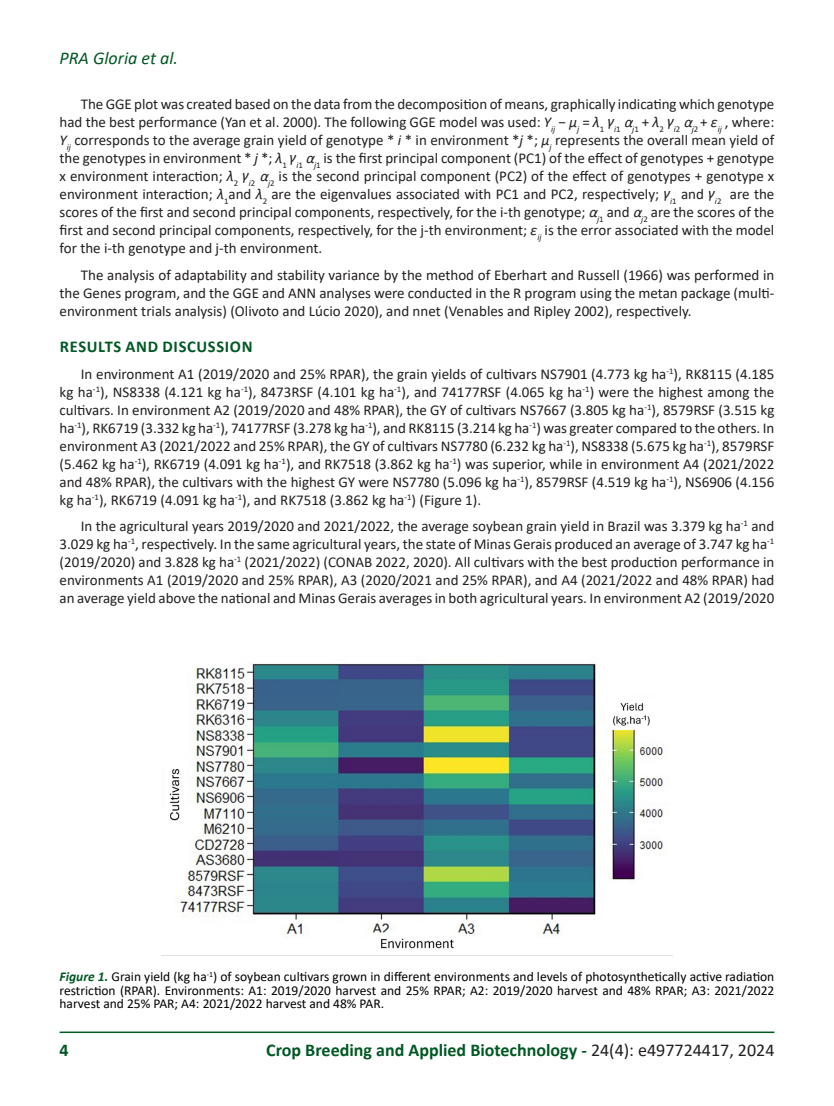
<style>
.page{position:relative;width:834px;height:1106px;background:#fff}
.page>*{position:absolute;margin:0;border:0;box-sizing:border-box;transform-origin:0 0}
.t1{font:700 18px "Calibri";color:#005824}
.t2{font:italic 18px "Calibri";color:#005824}
.TITULO_1{font:700 16.5px "Calibri";letter-spacing:.04em;color:#005824}
.CORPO_DE_TEXTO{font:15px/18px "Calibri";color:#231f20;text-align:justify}
.FIGURAS_E_TABELAS{font:13.5px/13.5px "Calibri";color:#000;text-align:justify}
.s1{font-style:italic}
.s2{font-weight:700;font-style:italic;color:#005824}
.s3{font-weight:400;color:#231f20}
</style>
<div class="page">
<hr style="left:60px;top:1031px;width:714px;height:2px;background:#005824">
<img style="left:162px;top:663px;width:510px;height:293px">
<p class="t2" style="left:60px;top:45px;width:120px">PRA Gloria et al.</p>
<p class="CORPO_DE_TEXTO" style="left:60px;top:95px;width:716px;text-indent:21px">The GGE plot was created based on the data from the decomposition of means, graphically indicating which genotype had the best performance (Yan et al. 2000). The following GGE model was used: <span class="s1">Y</span><sub>ij</sub> − <span class="s1">μ</span><sub>j</sub> = <span class="s1">λ</span><sub>1</sub> <span class="s1">γ</span><sub>i</sub><sub>1</sub> <span class="s1">α</span><sub>j</sub><sub>1</sub> + <span class="s1">λ</span><sub>2</sub> <span class="s1">γ</span><sub>i</sub><sub>2</sub> <span class="s1">α</span><sub>j</sub><sub>2</sub> + <span class="s1">ε</span><sub>ij</sub> , where:<br><span class="s1">Y</span><sub>ij</sub> corresponds to the average grain yield of genotype * <span class="s1">i</span> * in environment *<span class="s1">j</span> *; <span class="s1">μ</span><sub>j</sub> represents the overall mean yield of the genotypes in environment * <span class="s1">j</span> *; <span class="s1">λ</span><sub>1</sub> <span class="s1">γ</span><sub>i</sub><sub>1</sub> <span class="s1">α</span><sub>j</sub><sub>1</sub> is the first principal component (PC1) of the effect of genotypes + genotype x environment interaction; <span class="s1">λ</span><sub>2</sub> <span class="s1">γ</span><sub>i</sub><sub>2</sub> <span class="s1">α</span><sub>j</sub><sub>2</sub> is the second principal component (PC2) of the effect of genotypes + genotype x environment interaction; <span class="s1">λ</span><sub>1</sub>and <span class="s1">λ</span><sub>2</sub> are the eigenvalues associated with PC1 and PC2, respectively; <span class="s1">γ</span><sub>i</sub><sub>1</sub> and <span class="s1">γ</span><sub>i</sub><sub>2</sub> are the scores of the first and second principal components, respectively, for the i-th genotype; <span class="s1">α</span><sub>j</sub><sub>1</sub> and <span class="s1">α</span><sub>j</sub><sub>2</sub> are the scores of the first and second principal components, respectively, for the j-th environment; <span class="s1">ε</span><sub>ij</sub> is the error associated with the model for the i-th genotype and j-th environment.</p>
<p class="CORPO_DE_TEXTO" style="left:60px;top:265px;width:716px;text-indent:21px">The analysis of adaptability and stability variance by the method of Eberhart and Russell (1966) was performed in the Genes program, and the GGE and ANN analyses were conducted in the R program using the metan package (multi&shy;environment trials analysis) (Olivoto and Lúcio 2020), and nnet (Venables and Ripley 2002), respectively.</p>
<p class="TITULO_1" style="left:60px;top:335px;width:194px">RESULTS AND DISCUSSION</p>
<p class="CORPO_DE_TEXTO" style="left:60px;top:364px;width:716px;text-indent:21px">In environment A1 (2019/2020 and 25% RPAR), the grain yields of cultivars NS7901 (4.773 kg ha<sup>-1</sup>), RK8115 (4.185 kg ha<sup>-1</sup>), NS8338 (4.121 kg ha<sup>-1</sup>), 8473RSF (4.101 kg ha<sup>-1</sup>), and 74177RSF (4.065 kg ha<sup>-1</sup>) were the highest among the cultivars. In environment A2 (2019/2020 and 48% RPAR), the GY of cultivars NS7667 (3.805 kg ha<sup>-1</sup>), 8579RSF (3.515 kg ha<sup>-1</sup>), RK6719 (3.332 kg ha<sup>-1</sup>), 74177RSF (3.278 kg ha<sup>-1</sup>), and RK8115 (3.214 kg ha<sup>-1</sup>) was greater compared to the others. In environment A3 (2021/2022 and 25% RPAR), the GY of cultivars NS7780 (6.232 kg ha<sup>-1</sup>), NS8338 (5.675 kg ha<sup>-1</sup>), 8579RSF (5.462 kg ha<sup>-1</sup>), RK6719 (4.091 kg ha<sup>-1</sup>), and RK7518 (3.862 kg ha<sup>-1</sup>) was superior, while in environment A4 (2021/2022 and 48% RPAR), the cultivars with the highest GY were NS7780 (5.096 kg ha<sup>-1</sup>), 8579RSF (4.519 kg ha<sup>-1</sup>), NS6906 (4.156 kg ha<sup>-1</sup>), RK6719 (4.091 kg ha<sup>-1</sup>), and RK7518 (3.862 kg ha<sup>-1</sup>) (Figure 1).</p>
<p class="CORPO_DE_TEXTO" style="left:60px;top:517px;width:716px;text-indent:21px">In the agricultural years 2019/2020 and 2021/2022, the average soybean grain yield in Brazil was 3.379 kg ha<sup>-1</sup> and 3.029 kg ha<sup>-1</sup>, respectively. In the same agricultural years, the state of Minas Gerais produced an average of 3.747 kg ha<sup>-1 </sup>(2019/2020) and 3.828 kg ha<sup>-1</sup> (2021/2022) (CONAB 2022, 2020). All cultivars with the best production performance in environments A1 (2019/2020 and 25% RPAR), A3 (2020/2021 and 25% RPAR), and A4 (2021/2022 and 48% RPAR) had an average yield above the national and Minas Gerais averages in both agricultural years. In environment A2 (2019/2020</p>
<p class="FIGURAS_E_TABELAS" style="left:60px;top:969px;width:716px"><span class="s2">Figure 1.</span> Grain yield (kg ha<sup>-1</sup>) of soybean cultivars grown in different environments and levels of photosynthetically active radiation restriction (RPAR). Environments: A1: 2019/2020 harvest and 25% RPAR; A2: 2019/2020 harvest and 48% RPAR; A3: 2021/2022 harvest and 25% PAR; A4: 2021/2022 harvest and 48% PAR.</p>
<p class="t1" style="left:60px;top:1037px;width:11px">4</p>
<p class="t1" style="left:266px;top:1037px;width:509px">Crop Breeding and Applied Biotechnology - <span class="s3">24(4): e497724417, 2024</span></p>
</div>
